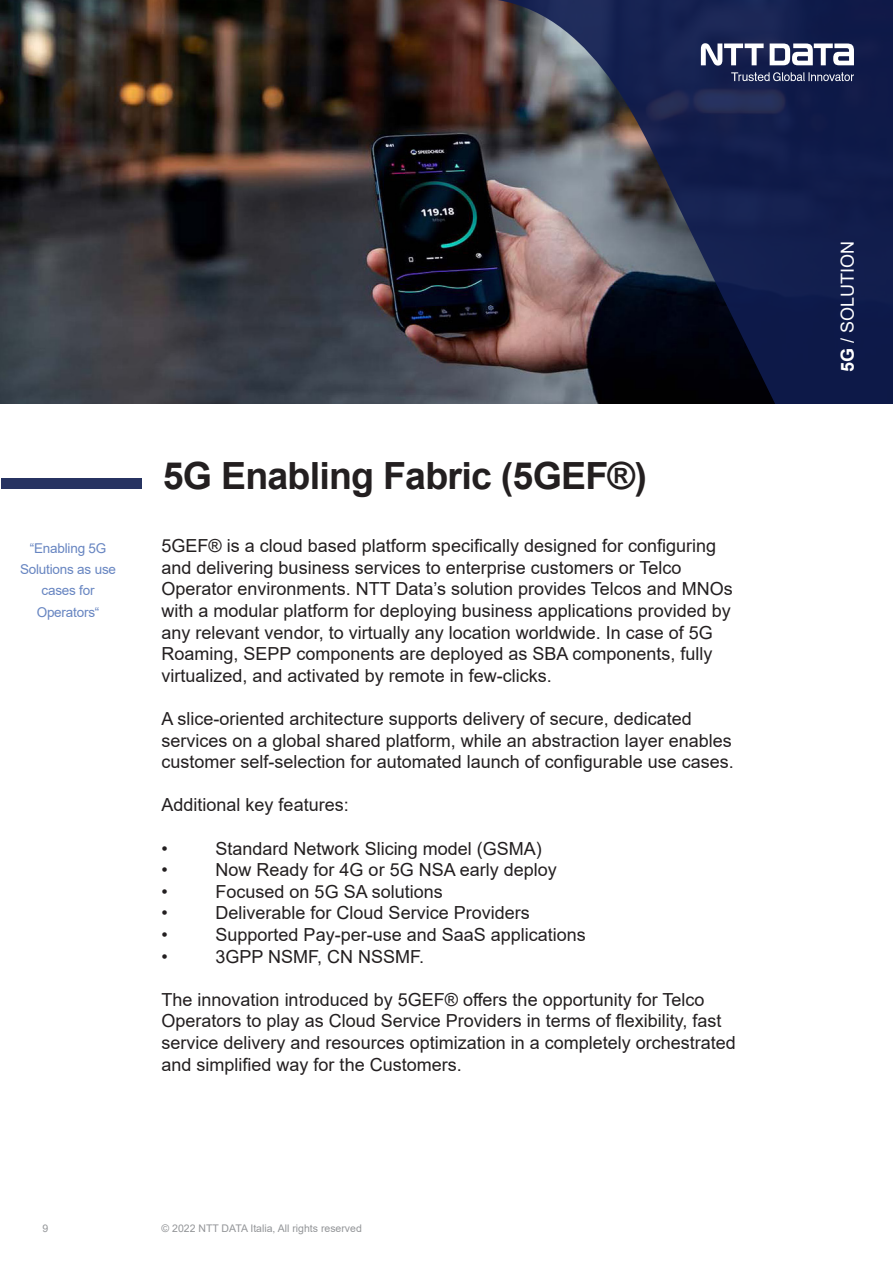
<style>
.page{position:relative;width:893px;height:1263px;background:#fff}
.page>*{position:absolute;margin:0;border:0;box-sizing:border-box;transform-origin:0 0}
.Headline_Chapter_20p{font:700 37.5px "Arial";letter-spacing:-.02em;color:#231f20}
.t1{font:18px/21.6px "Arial";color:#231f20}
.t2{font:18px "Arial";color:#fff}
.Legende_9pt{font:13.5px "Arial";letter-spacing:-.015em;color:#6785c1}
.t3{font:10.5px "Arial";color:#939598}
.s1{font-weight:700}
</style>
<div class="page">
<img style="left:0;top:0;width:497px;height:404px">
<div style="left:1px;top:478px;width:141px;height:11px;background:#273361"></div>
<svg style="left:497px;top:0;width:396px;height:404px;background:#313450"></svg>
<svg style="left:701px;top:43px;width:153px;height:38px"></svg>
<p class="Legende_9pt" style="left:30px;top:539px;width:78px">“Enabling 5G</p>
<p class="Legende_9pt" style="left:20px;top:560px;width:98px">Solutions as use</p>
<p class="Legende_9pt" style="left:41px;top:581px;width:55px">cases for</p>
<p class="Legende_9pt" style="left:37px;top:602px;width:64px">Operators“</p>
<p class="Headline_Chapter_20p" style="left:163px;top:449px;width:486px">5G Enabling Fabric (5GEF®)</p>
<p class="t1" style="left:162px;top:535px;width:573px">5GEF® is a cloud based platform specifically designed for configuring and delivering business services to enterprise customers or Telco Operator environments. NTT Data’s solution provides Telcos and MNOs with a modular platform for deploying business applications provided by any relevant vendor, to virtually any location worldwide. In case of 5G Roaming, SEPP components are deployed as SBA components, fully virtualized, and activated by remote in few-clicks.</p>
<p class="t1" style="left:162px;top:708px;width:574px">A slice-oriented architecture supports delivery of secure, dedicated services on a global shared platform, while an abstraction layer enables customer self-selection for automated launch of configurable use cases.</p>
<p class="t1" style="left:162px;top:794px;width:189px">Additional key features:</p>
<p class="t1" style="left:162px;top:837px;width:8px">•</p>
<p class="t1" style="left:216px;top:837px;width:328px">Standard Network Slicing model (GSMA)</p>
<p class="t1" style="left:162px;top:859px;width:8px">•</p>
<p class="t1" style="left:216px;top:859px;width:343px">Now Ready for 4G or 5G NSA early deploy</p>
<p class="t1" style="left:162px;top:880px;width:8px">•</p>
<p class="t1" style="left:216px;top:880px;width:229px">Focused on 5G SA solutions</p>
<p class="t1" style="left:162px;top:902px;width:8px">•</p>
<p class="t1" style="left:216px;top:902px;width:316px">Deliverable for Cloud Service Providers</p>
<p class="t1" style="left:162px;top:924px;width:8px">•</p>
<p class="t1" style="left:216px;top:924px;width:372px">Supported Pay-per-use and SaaS applications</p>
<p class="t1" style="left:162px;top:945px;width:8px">•</p>
<p class="t1" style="left:216px;top:945px;width:210px">3GPP NSMF, CN NSSMF.</p>
<p class="t1" style="left:162px;top:988px;width:576px">The innovation introduced by 5GEF® offers the opportunity for Telco Operators to play as Cloud Service Providers in terms of flexibility, fast service delivery and resources optimization in a completely orchestrated and simplified way for the Customers.</p>
<p class="t3" style="left:43px;top:1221px;width:7px">9</p>
<p class="t3" style="left:162px;top:1221px;width:202px">© 2022 NTT DATA Italia, All rights reserved</p>
<p class="t2" style="left:835px;top:372px;width:133px;rotate:-90deg"><span class="s1">5G</span> / SOLUTION</p>
</div>
